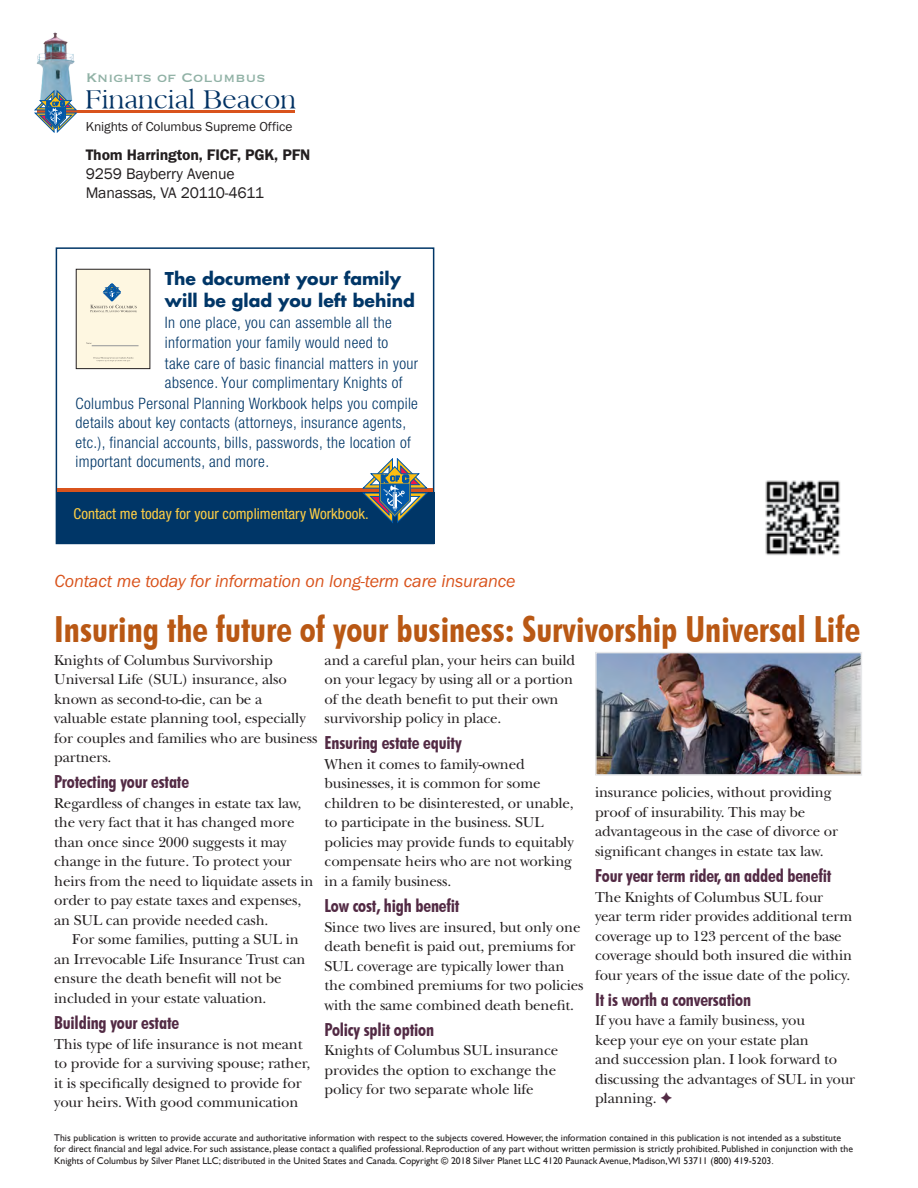
<style>
.page{position:relative;width:918px;height:1188px;background:#fff}
.page>*{position:absolute;margin:0;border:0;box-sizing:border-box;transform-origin:0 0}
.t1{font:700 condensed 36px "Futura BT";color:#b95814}
.t2{font:27.6px "Sanford";letter-spacing:-.01em;color:#003163}
.t3{font:700 condensed 18px "Futura BT";letter-spacing:-.01em;color:#522a44}
.t4{font:italic 18px "Franklin Gothic Itc T";letter-spacing:-.01em;color:#d9531c}
.t5{font:700 17.25px/22.2px "Futura";color:#003667}
.t6{font:16.5px "Copperplate";color:#91b2a6}
.t7{font:300 condensed 15.75px/20px "Helvetica Neue LT Std";letter-spacing:.025em;color:#003667}
.t8{font:15.75px/19px "Franklin Gothic";letter-spacing:-.01em;color:#231f20}
.t9{font:600 15.75px "Franklin Gothic Itc T";letter-spacing:-.01em;color:#231f20}
.t10{font:15px/19.5px "New Baskerville";letter-spacing:-.01em;color:#231f20}
.t11{font:condensed 15px "Helvetica Neue";letter-spacing:.005em;color:#ffcf45}
.t12{font:13.5px "Franklin Gothic Itc T";letter-spacing:-.01em;color:#231f20}
.t13{font:9.75px/11.2px "Gill Sans";color:#231f20}
.s1{font-family:"Franklin Gothic"}
.s2{color:#522a44}
.s3{font-family:"Baskerville"}
</style>
<div class="page">
<div style="left:56px;top:247px;width:378px;height:297px;border:2px solid #003667"></div>
<img style="left:36px;top:32px;width:39px;height:58px">
<hr style="left:37px;top:110px;width:258px;height:3px;background:#d9531c">
<svg style="left:35px;top:90px;width:42px;height:43px"></svg>
<img style="left:598px;top:655px;width:261px;height:118px">
<div style="left:595px;top:652px;width:267px;height:124px;border:2px solid #e6e7e9"></div>
<img style="left:765px;top:480px;width:75px;height:75px">
<div style="left:76px;top:269px;width:74px;height:100px;background:#fef7e1"></div>
<div style="left:76px;top:269px;width:74px;height:100px;border:1px solid #231f20"></div>
<svg style="left:90px;top:284px;width:47px;height:28px"></svg>
<hr style="left:92px;top:345px;width:47px;height:1px;background:#939598">
<svg style="left:93px;top:357px;width:40px;height:5px"></svg>
<div style="left:56px;top:492px;width:378px;height:51px;background:#003667"></div>
<hr style="left:57px;top:488px;width:376px;height:4px;background:#d9531c">
<svg style="left:362px;top:458px;width:66px;height:65px"></svg>
<p class="t6" style="left:86px;top:67px;width:181px">Knights of Columbus</p>
<h2 class="t2" style="left:85px;top:82px;width:213px">Financial Beacon</h2>
<p class="t12" style="left:86px;top:119px;width:208px">Knights of Columbus Supreme Office</p>
<p class="t9" style="left:86px;top:146px;width:226px">Thom Harrington<span class="s1">, FICF, PGK, PFN</span></p>
<p class="t8" style="left:86px;top:165px;width:180px">9259 Bayberry Avenue<br>Manassas, VA 20110-4611</p>
<p class="t5" style="left:165px;top:267px;width:251px">The document your family will be glad you left behind</p>
<p class="t7" style="left:165px;top:312px;width:255px">In one place, you can assemble all the information your family would need to<br>take care of basic financial matters in your absence. Your complimentary Knights of</p>
<p class="t7" style="left:76px;top:393px;width:344px;line-height:19.5px">Columbus Personal Planning Workbook helps you compile details about key contacts (attorneys, insurance agents, etc.), financial accounts, bills, passwords, the location of important documents, and more.</p>
<p class="t11" style="left:74px;top:505px;width:297px">Contact me today for your complimentary Workbook.</p>
<p class="t4" style="left:55px;top:571px;width:462px">Contact me today for information on long-term care insurance</p>
<h1 class="t1" style="left:54px;top:607px;width:807px">Insuring the future of your business: Survivorship Universal Life</h1>
<p class="t10" style="left:54px;top:650px;width:265px">Knights of Columbus Survivorship Universal Life (SUL) insurance, also known as second-to-die, can be a valuable estate planning tool, especially for couples and families who are business partners.</p>
<p class="t3" style="left:54px;top:771px;width:136px">Protecting your estate</p>
<p class="t10" style="left:54px;top:793px;width:261px">Regardless of changes in estate tax law, the very fact that it has changed more than once since 2000 suggests it may change in the future. To protect your heirs from the need to liquidate assets in order to pay estate taxes and expenses, an SUL can provide needed cash.</p>
<p class="t10" style="left:54px;top:930px;width:253px;text-indent:18px">For some families, putting a SUL in an Irrevocable Life Insurance Trust can ensure the death benefit will not be included in your estate valuation.</p>
<p class="t3" style="left:54px;top:1012px;width:126px">Building your estate</p>
<p class="t10" style="left:54px;top:1034px;width:258px">This type of life insurance is not meant to provide for a surviving spouse; rather, it is specifically designed to provide for your heirs. With good communication</p>
<p class="t10" style="left:325px;top:650px;width:252px">and a careful plan, your heirs can build on your legacy by using all or a portion of the death benefit to put their own survivorship policy in place.</p>
<p class="t3" style="left:325px;top:732px;width:139px">Ensuring estate equity</p>
<p class="t10" style="left:325px;top:754px;width:251px">When it comes to family-owned businesses, it is common for some children to be disinterested, or unable, to participate in the business. SUL policies may provide funds to equitably compensate heirs who are not working in a family business.</p>
<p class="t3" style="left:325px;top:895px;width:136px">Low cost, high benefit</p>
<p class="t10" style="left:325px;top:917px;width:261px">Since two lives are insured, but only one death benefit is paid out, premiums for SUL coverage are typically lower than the combined premiums for two policies with the same combined death benefit.</p>
<p class="t3" style="left:325px;top:1018px;width:111px">Policy split option</p>
<p class="t10" style="left:325px;top:1041px;width:235px">Knights of Columbus SUL insurance provides the option to exchange the policy for two separate whole life</p>
<p class="t10" style="left:595px;top:783px;width:245px">insurance policies, without providing proof of insurability. This may be advantageous in the case of divorce or significant changes in estate tax law.</p>
<p class="t3" style="left:595px;top:865px;width:238px">Four year term rider, an added benefit</p>
<p class="t10" style="left:595px;top:887px;width:259px">The Knights of Columbus SUL four year term rider provides additional term coverage up to 123 percent of the base coverage should both insured die within four years of the issue date of the policy.</p>
<p class="t3" style="left:595px;top:989px;width:158px">It is worth a conversation</p>
<p class="t10" style="left:595px;top:1011px;width:262px">If you have a family business, you<br>keep your eye on your estate plan<br>and succession plan. I look forward to discussing the advantages of SUL in your planning. <span class="s2">✦</span></p>
<p class="t13" style="left:54px;top:1132px;width:800px">This publication is written to provide accurate and authoritative information with respect to the subjects covered. However, the information contained in this publication is not intended as a substitute for direct financial and legal advice. For such assistance, please contact a qualified professional. Reproduction of any part without written permission is strictly prohibited. Published in conjunction with the<br>Knights of Columbus by Silver Planet LLC; distributed in the United States and Canada. Copyright © 2018 Silver Planet LLC 4120 Paunack Avenue, Madison,WI 53711 (800) 419-5203<span class="s3">.</span></p>
</div>
